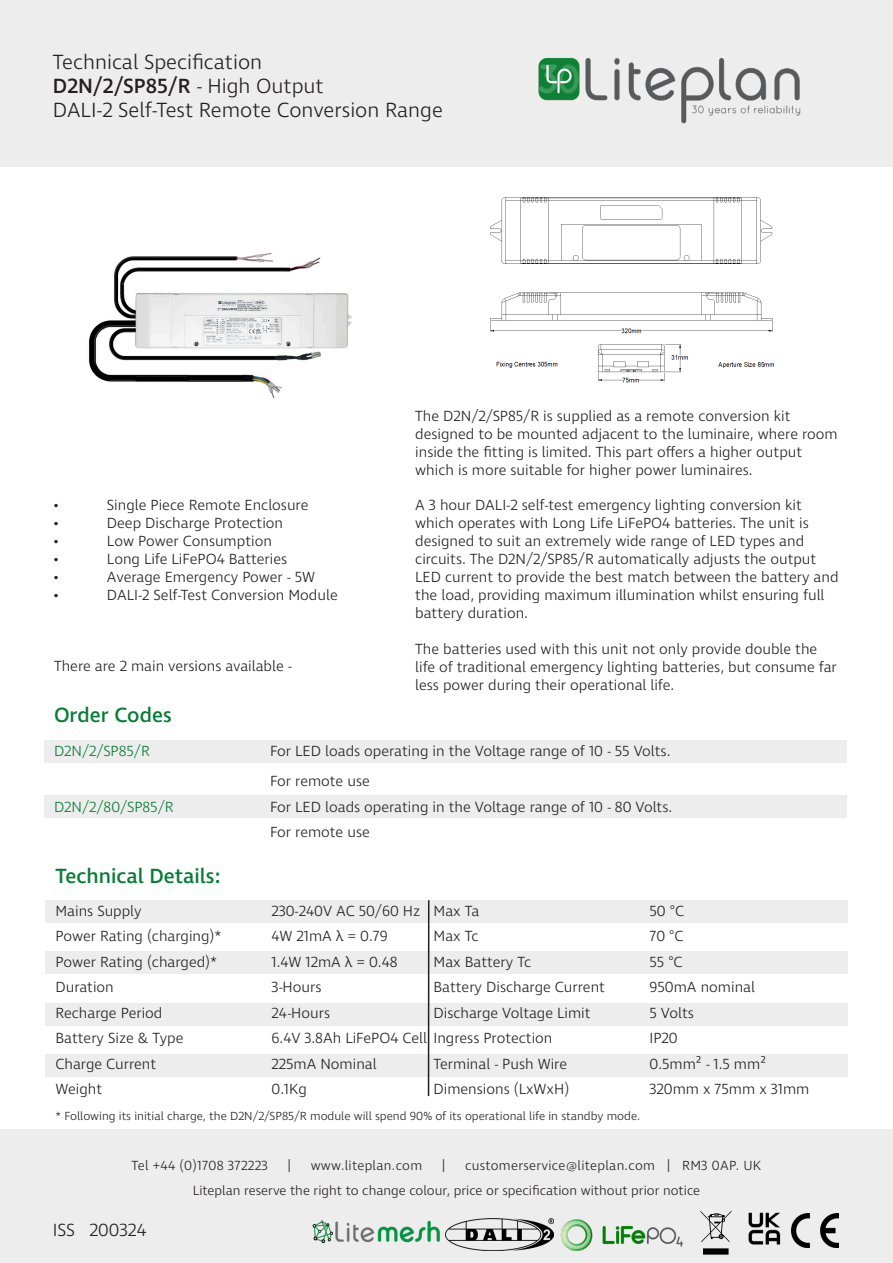
<style>
.page{position:relative;width:893px;height:1263px;background:#fff}
.page>*{position:absolute;margin:0;border:0;box-sizing:border-box;transform-origin:0 0}
.t1{font:300 21px "Ingra";color:#231f20}
.t2{font:500 21px "Ingra";color:#077c35}
.t3{font:500 21px "Ingra";color:#231f20}
.t4{font:300 18px "Ingra";color:#231f20}
.t5{font:300 15px/18px "Ingra";color:#231f20}
.t6{font:300 15px "Ingra";color:#077c35}
.t7{font:300 13.5px "Ingra";color:#231f20}
.t8{font:300 13.5px "Ingra";letter-spacing:.02em;color:#231f20}
.t9{font:300 12px "Ingra";color:#231f20}
.s1{font-weight:300}
.s2{font-family:"Bahnschrift";font-weight:400}
</style>
<div class="page">
<div style="left:44px;top:795px;width:802px;height:23px;background:#ededed"></div>
<div style="left:0;top:0;width:893px;height:167px;background:#ededed"></div>
<div style="left:44px;top:740px;width:802px;height:22px;background:#ededed"></div>
<div style="left:45px;top:1055px;width:803px;height:22px;background:#ededed"></div>
<div style="left:45px;top:1003px;width:803px;height:23px;background:#ededed"></div>
<div style="left:45px;top:951px;width:803px;height:23px;background:#ededed"></div>
<div style="left:45px;top:900px;width:803px;height:22px;background:#ededed"></div>
<img style="left:89px;top:253px;width:263px;height:146px">
<img style="left:538px;top:58px;width:263px;height:66px">
<div style="left:0;top:1129px;width:893px;height:134px;background:#ededed"></div>
<img style="left:490px;top:197px;width:285px;height:186px">
<svg style="left:700px;top:1211px;width:31px;height:43px"></svg>
<img style="left:796px;top:1213px;width:43px;height:34px">
<hr style="left:428px;top:900px;width:1px;height:196px;background:#231f20">
<img style="left:560px;top:1219px;width:123px;height:33px">
<img style="left:445px;top:1218px;width:109px;height:32px">
<img style="left:748px;top:1212px;width:48px;height:32px">
<img style="left:312px;top:1220px;width:128px;height:24px">
<p class="t1" style="left:53px;top:49px;width:211px">Technical Specification</p>
<p class="t3" style="left:53px;top:73px;width:272px">D2N/2/SP85/R <span class="s1">- High Output</span></p>
<p class="t1" style="left:53px;top:97px;width:391px">DALI-2 Self-Test Remote Conversion Range</p>
<p class="t5" style="left:53px;top:496px;width:8px">•</p>
<p class="t5" style="left:107px;top:496px;width:203px">Single Piece Remote Enclosure</p>
<p class="t5" style="left:53px;top:514px;width:8px">•</p>
<p class="t5" style="left:107px;top:514px;width:178px">Deep Discharge Protection</p>
<p class="t5" style="left:53px;top:532px;width:8px">•</p>
<p class="t5" style="left:107px;top:532px;width:166px">Low Power Consumption</p>
<p class="t5" style="left:53px;top:550px;width:8px">•</p>
<p class="t5" style="left:107px;top:550px;width:182px">Long Life LiFePO4 Batteries</p>
<p class="t5" style="left:53px;top:568px;width:8px">•</p>
<p class="t5" style="left:107px;top:568px;width:210px">Average Emergency Power - 5W</p>
<p class="t5" style="left:53px;top:586px;width:8px">•</p>
<p class="t5" style="left:107px;top:586px;width:232px">DALI-2 Self-Test Conversion Module</p>
<p class="t5" style="left:54px;top:657px;width:239px">There are 2 main versions available -</p>
<p class="t5" style="left:415px;top:407px;width:424px">The D2N/2/SP85/R is supplied as a remote conversion kit designed to be mounted adjacent to the luminaire, where room inside the fitting is limited. This part offers a higher output which is more suitable for higher power luminaires.</p>
<p class="t5" style="left:415px;top:496px;width:425px">A 3 hour DALI-2 self-test emergency lighting conversion kit which operates with Long Life LiFePO4 batteries. The unit is designed to suit an extremely wide range of LED types and circuits. The D2N/2/SP85/R automatically adjusts the output LED current to provide the best match between the battery and the load, providing maximum illumination whilst ensuring full battery duration.</p>
<p class="t5" style="left:415px;top:640px;width:423px">The batteries used with this unit not only provide double the life of traditional emergency lighting batteries, but consume far less power during their operational life.</p>
<p class="t2" style="left:54px;top:702px;width:119px">Order Codes</p>
<p class="t6" style="left:54px;top:742px;width:97px">D2N/2/SP85/R</p>
<p class="t5" style="left:270px;top:743px;width:402px">For LED loads operating in the Voltage range of 10 - 55 Volts.</p>
<p class="t5" style="left:270px;top:773px;width:101px">For remote use</p>
<p class="t6" style="left:54px;top:797px;width:121px">D2N/2/80/SP85/R</p>
<p class="t5" style="left:270px;top:798px;width:404px">For LED loads operating in the Voltage range of 10 - 80 Volts.</p>
<p class="t5" style="left:270px;top:824px;width:101px">For remote use</p>
<p class="t2" style="left:55px;top:863px;width:167px">Technical Details:</p>
<p class="t5" style="left:55px;top:902px;width:88px">Mains Supply</p>
<p class="t5" style="left:271px;top:902px;width:209px">230-240V AC 50/60 Hz Max Ta</p>
<p class="t5" style="left:649px;top:902px;width:36px">50 °C</p>
<p class="t5" style="left:55px;top:928px;width:168px">Power Rating (charging)*</p>
<p class="t5" style="left:271px;top:928px;width:118px">4W 21mA <span class="s2">λ</span> = 0.79</p>
<p class="t5" style="left:433px;top:928px;width:47px">Max Tc</p>
<p class="t5" style="left:649px;top:928px;width:35px">70 °C</p>
<p class="t5" style="left:55px;top:953px;width:163px">Power Rating (charged)*</p>
<p class="t5" style="left:271px;top:953px;width:128px">1.4W 12mA <span class="s2">λ</span> = 0.48</p>
<p class="t5" style="left:433px;top:953px;width:99px">Max Battery Tc</p>
<p class="t5" style="left:649px;top:953px;width:35px">55 °C</p>
<p class="t5" style="left:55px;top:979px;width:60px">Duration</p>
<p class="t5" style="left:271px;top:979px;width:51px">3-Hours</p>
<p class="t5" style="left:433px;top:979px;width:173px">Battery Discharge Current</p>
<p class="t5" style="left:649px;top:979px;width:107px">950mA nominal</p>
<p class="t5" style="left:55px;top:1004px;width:108px">Recharge Period</p>
<p class="t5" style="left:271px;top:1004px;width:60px">24-Hours</p>
<p class="t5" style="left:433px;top:1004px;width:159px">Discharge Voltage Limit</p>
<p class="t5" style="left:649px;top:1004px;width:46px">5 Volts</p>
<p class="t5" style="left:55px;top:1030px;width:129px">Battery Size &amp; Type</p>
<p class="t5" style="left:271px;top:1030px;width:282px">6.4V 3.8Ah LiFePO4 Cell Ingress Protection</p>
<p class="t5" style="left:649px;top:1030px;width:30px">IP20</p>
<p class="t5" style="left:55px;top:1055px;width:102px">Charge Current</p>
<p class="t5" style="left:271px;top:1055px;width:107px">225mA Nominal</p>
<p class="t5" style="left:433px;top:1055px;width:135px">Terminal - Push Wire</p>
<p class="t5" style="left:649px;top:1055px;width:118px">0.5mm2 - 1.5 mm2</p>
<p class="t5" style="left:55px;top:1081px;width:48px">Weight</p>
<p class="t5" style="left:271px;top:1081px;width:37px">0.1Kg</p>
<p class="t5" style="left:433px;top:1081px;width:137px">Dimensions (LxWxH)</p>
<p class="t5" style="left:649px;top:1081px;width:161px">320mm x 75mm x 31mm</p>
<p class="t9" style="left:55px;top:1108px;width:586px">* Following its initial charge, the D2N/2/SP85/R module will spend 90% of its operational life in standby mode.</p>
<p class="t8" style="left:132px;top:1157px;width:138px">Tel +44 (0)1708 372223</p>
<p class="t7" style="left:288px;top:1157px;width:4px">|</p>
<p class="t8" style="left:311px;top:1157px;width:113px">www.liteplan.com</p>
<p class="t7" style="left:442px;top:1157px;width:4px">|</p>
<p class="t8" style="left:465px;top:1157px;width:298px">customerservice@liteplan.com | RM3 0AP. UK</p>
<p class="t4" style="left:53px;top:1218px;width:95px">ISS 200324</p>
<p class="t7" style="left:193px;top:1182px;width:509px">Liteplan reserve the right to change colour, price or specification without prior notice</p>
</div>
